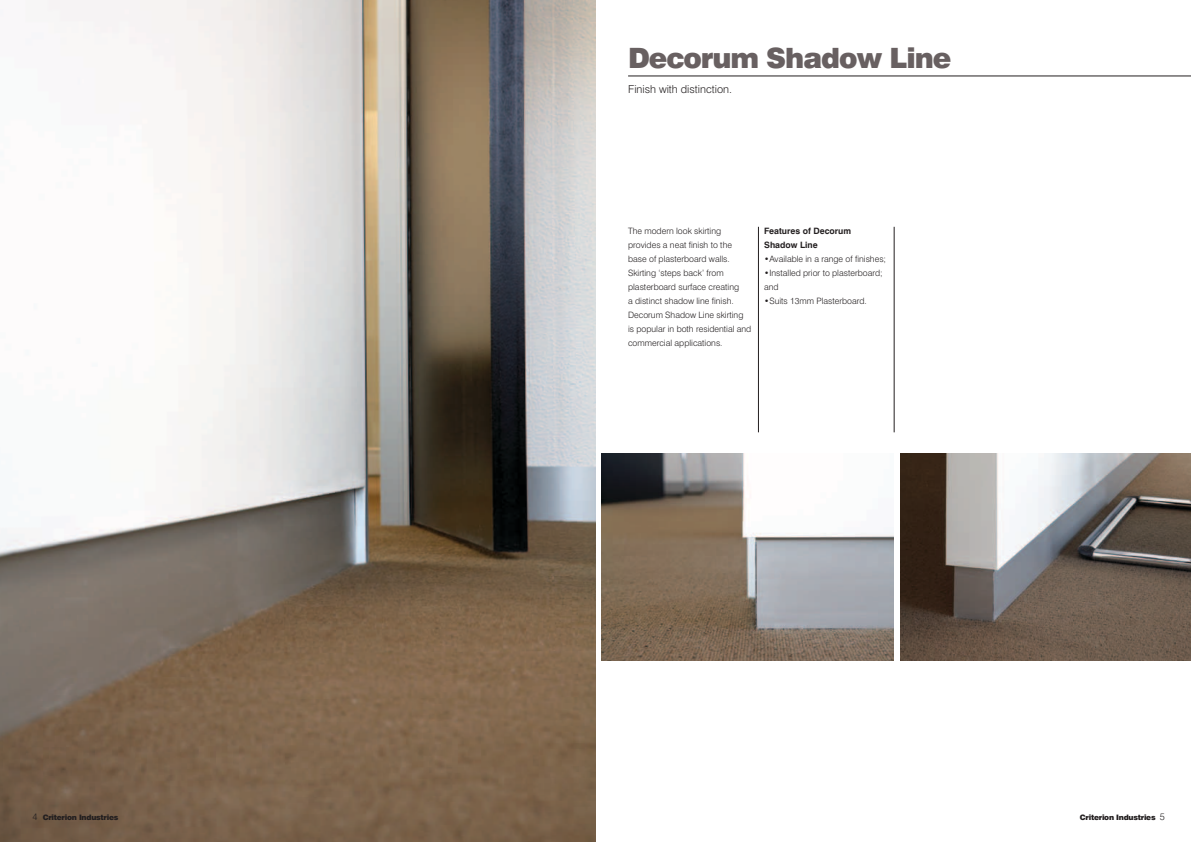
<style>
.page{position:relative;width:1191px;height:842px;background:#fff}
.page>*{position:absolute;margin:0;border:0;box-sizing:border-box;transform-origin:0 0}
.t1{font:900 28px "Swiss 721 BT";letter-spacing:-.04em;color:#686061}
.t2{font:300 11px "Swiss 721 BT";color:#231f20}
.t3{font:300 8.8px/14px "Swiss 721 BT";color:#231f20}
.t4{font:700 8.8px/14px "Swiss 721 BT";color:#231f20}
.t5{font:900 7.5px "Swiss 721 BT";letter-spacing:-.03em;color:#231f20}
.s1{font-weight:300;font-size:9.5px}
</style>
<div class="page">
<img style="left:900px;top:454px;width:291px;height:207px">
<img style="left:601px;top:454px;width:292px;height:207px">
<img style="left:0;top:0;width:595px;height:842px">
<hr style="left:628px;top:76px;width:563px;height:1px;background:#231f20">
<hr style="left:758px;top:227px;width:1px;height:205px;background:#231f20">
<hr style="left:894px;top:227px;width:1px;height:205px;background:#231f20">
<h1 class="t1" style="left:628px;top:41px;width:325px">Decorum Shadow Line</h1>
<p class="t2" style="left:628px;top:83px;width:105px">Finish with distinction.</p>
<p class="t3" style="left:628px;top:224px;width:125px">The modern look skirting provides a neat finish to the base of plasterboard walls.<br>Skirting ‘steps back’ from plasterboard surface creating<br>a distinct shadow line finish.<br>Decorum Shadow Line skirting is popular in both residential and commercial applications.</p>
<p class="t4" style="left:764px;top:224px;width:88px">Features of Decorum<br>Shadow Line</p>
<p class="t3" style="left:764px;top:252px;width:123px">•Available in a range of finishes;</p>
<p class="t3" style="left:764px;top:266px;width:120px">•Installed prior to plasterboard; and</p>
<p class="t3" style="left:764px;top:294px;width:104px">•Suits 13mm Plasterboard.</p>
<p class="t5" style="left:33px;top:813px;width:87px"><span class="s1">4</span> Criterion Industries</p>
<p class="t5" style="left:1079px;top:813px;width:87px">Criterion Industries <span class="s1">5</span></p>
</div>
